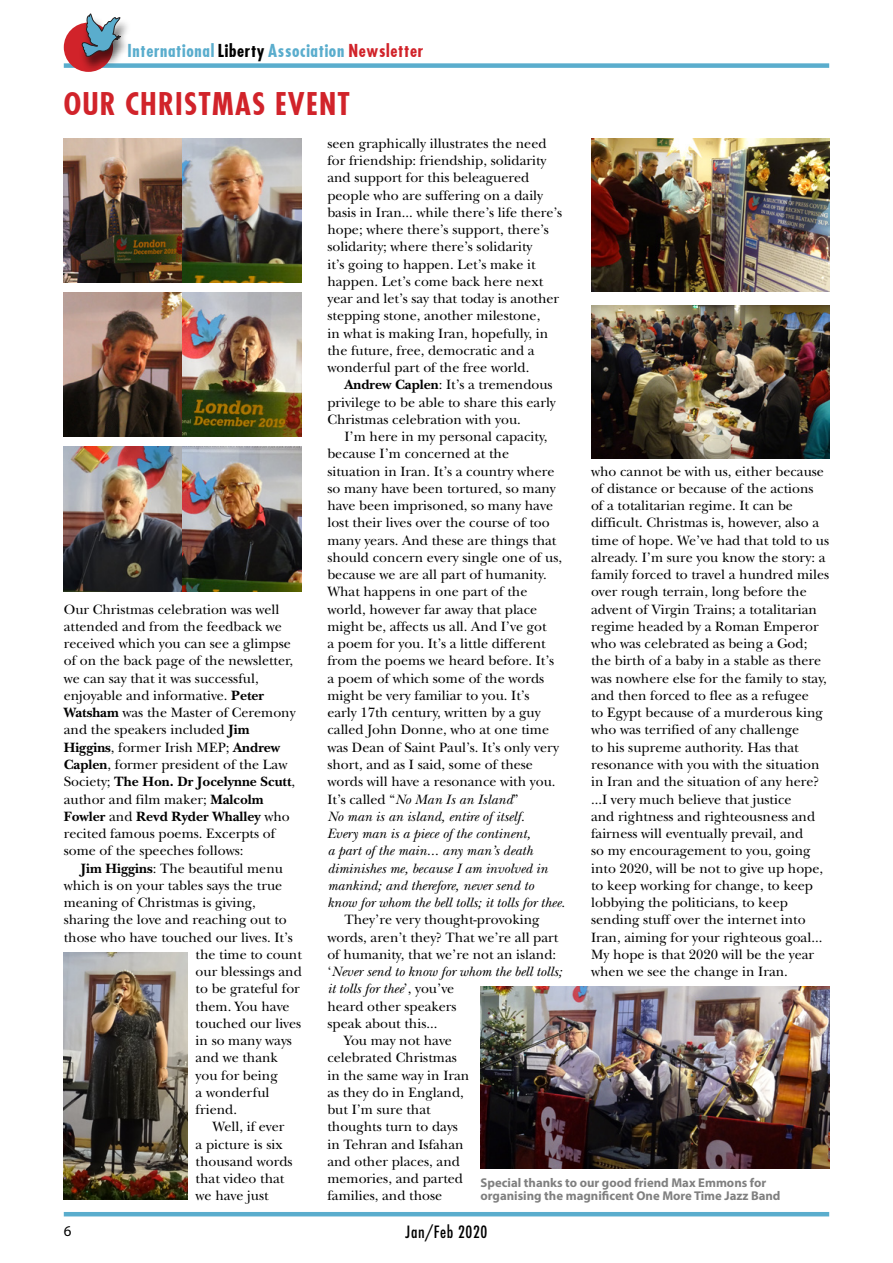
<style>
.page{position:relative;width:893px;height:1263px;background:#fff}
.page>*{position:absolute;margin:0;border:0;box-sizing:border-box;transform-origin:0 0}
._01_Headline_Unalign{font:700 condensed 30px "Futura";letter-spacing:.04em;color:#d1232a}
.t1{font:700 condensed 17.1px "Futura";letter-spacing:.04em;color:#5aadcd}
.t2{font:500 condensed 16.5px "Futura";letter-spacing:.04em;color:#000}
.t3{font:15px "Myriad Pro";color:#000}
._03_BODY_no_hyphenat{font:14.1px/17.2px "New Baskerville Std";color:#000}
._03_BODY_First_Para{font:14.1px/17.2px "New Baskerville Std";color:#000}
._03_BODY_First_Para-2{font:italic 14.1px/17.2px "New Baskerville Std";color:#000}
.Caption_8_5_9{font:700 12.75px/13.5px "Myriad Pro";color:#808080}
.s1{color:#000}
.s2{color:#d1232a}
.s3{font-weight:700}
.s4{font-style:italic}
</style>
<div class="page">
<div style="left:64px;top:63px;width:765px;height:5px;background:#5aadcd"></div>
<div style="left:64px;top:23px;width:49px;height:49px;background:#d1232a;border-radius:50%"></div>
<div style="left:79px;top:15px;width:52px;height:58px;background:#000;opacity:.61"></div>
<svg style="left:81px;top:14px;width:40px;height:43px"></svg>
<hr style="left:64px;top:1212px;width:765px;height:4px;background:#5aadcd">
<img style="left:591px;top:138px;width:238px;height:153px">
<img style="left:591px;top:305px;width:238px;height:153px">
<img style="left:64px;top:138px;width:238px;height:145px">
<img style="left:64px;top:292px;width:238px;height:145px">
<img style="left:64px;top:446px;width:238px;height:145px">
<img style="left:64px;top:952px;width:123px;height:247px">
<img style="left:480px;top:986px;width:349px;height:183px">
<p class="t1" style="left:127px;top:40px;width:297px">International <span class="s1">Liberty</span> Association <span class="s2">Newsletter</span></p>
<p class="_01_Headline_Unalign" style="left:64px;top:85px;width:288px">OUR CHRISTMAS EVENT</p>
<p class="_03_BODY_First_Para" style="left:64px;top:601px;width:233px">Our Christmas celebration was well attended and from the feedback we received which you can see a glimpse of on the back page of the newsletter, we can say that it was successful, enjoyable and informative. <span class="s3">Peter Watsham</span> was the Master of Ceremony and the speakers included <span class="s3">Jim Higgins</span>, former Irish MEP; <span class="s3">Andrew Caplen</span>, former president of the Law Society; <span class="s3">The Hon. Dr Jocelynne Scutt</span>, author and film maker; <span class="s3">Malcolm Fowler</span> and <span class="s3">Revd Ryder Whalley</span> who recited famous poems. Excerpts of some of the speeches follows:</p>
<p class="_03_BODY_no_hyphenat" style="left:81px;top:859px;width:204px"><span class="s3">Jim Higgins</span>: The beautiful menu</p>
<p class="_03_BODY_no_hyphenat" style="left:64px;top:877px;width:220px">which is on your tables says the true</p>
<p class="_03_BODY_no_hyphenat" style="left:64px;top:894px;width:194px">meaning of Christmas is giving,</p>
<p class="_03_BODY_no_hyphenat" style="left:64px;top:911px;width:225px">sharing the love and reaching out to</p>
<p class="_03_BODY_no_hyphenat" style="left:64px;top:928px;width:230px">those who have touched our lives. It’s</p>
<p class="_03_BODY_no_hyphenat" style="left:196px;top:946px;width:108px">the time to count</p>
<p class="_03_BODY_no_hyphenat" style="left:196px;top:963px;width:108px">our blessings and</p>
<p class="_03_BODY_no_hyphenat" style="left:196px;top:980px;width:106px">to be grateful for</p>
<p class="_03_BODY_no_hyphenat" style="left:196px;top:997px;width:96px">them. You have</p>
<p class="_03_BODY_no_hyphenat" style="left:196px;top:1015px;width:107px">touched our lives</p>
<p class="_03_BODY_no_hyphenat" style="left:196px;top:1032px;width:98px">in so many ways</p>
<p class="_03_BODY_no_hyphenat" style="left:196px;top:1049px;width:84px">and we thank</p>
<p class="_03_BODY_no_hyphenat" style="left:196px;top:1066px;width:84px">you for being</p>
<p class="_03_BODY_no_hyphenat" style="left:196px;top:1084px;width:75px">a wonderful</p>
<p class="_03_BODY_no_hyphenat" style="left:196px;top:1101px;width:43px">friend.</p>
<p class="_03_BODY_no_hyphenat" style="left:196px;top:1118px;width:99px;text-indent:17px">Well, if ever a picture is six thousand words that video that we have just</p>
<p class="_03_BODY_no_hyphenat" style="left:327px;top:135px;width:236px">seen graphically illustrates the need for friendship: friendship, solidarity and support for this beleaguered people who are suffering on a daily basis in Iran... while there’s life there’s hope; where there’s support, there’s solidarity; where there’s solidarity<br>it’s going to happen. Let’s make it happen. Let’s come back here next year and let’s say that today is another stepping stone, another milestone,<br>in what is making Iran, hopefully, in the future, free, democratic and a wonderful part of the free world.</p>
<p class="_03_BODY_no_hyphenat" style="left:327px;top:376px;width:230px;text-indent:17px"><span class="s3">Andrew Caplen</span>: It’s a tremendous privilege to be able to share this early<br>Christmas celebration with you.</p>
<p class="_03_BODY_no_hyphenat" style="left:327px;top:428px;width:236px;text-indent:17px">I’m here in my personal capacity, because I’m concerned at the situation in Iran. It’s a country where so many have been tortured, so many have been imprisoned, so many have lost their lives over the course of too many years. And these are things that should concern every single one of us, because we are all part of humanity.<br>What happens in one part of the world, however far away that place might be, affects us all. And I’ve got<br>a poem for you. It’s a little different from the poems we heard before. It’s a poem of which some of the words might be very familiar to you. It’s early 17th century, written by a guy called John Donne, who at one time was Dean of Saint Paul’s. It’s only very short, and as I said, some of these words will have a resonance with you.<br>It’s called “<span class="s4">No Man Is an Island</span>”</p>
<p class="_03_BODY_First_Para-2" style="left:327px;top:808px;width:199px">No man is an island, entire of itself.</p>
<p class="_03_BODY_First_Para-2" style="left:327px;top:825px;width:239px">Every man is a piece of the continent,<br>a part of the main... any man’s death diminishes me, because I am involved in mankind; and therefore, never send to know for whom the bell tolls; it tolls for thee.</p>
<p class="_03_BODY_no_hyphenat" style="left:327px;top:911px;width:236px;text-indent:17px">They’re very thought-provoking words, aren’t they? That we’re all part of humanity, that we’re not an island: ‘<span class="s4">Never send to know for whom the bell tolls; it tolls for thee</span>’, you’ve<br>heard other speakers<br>speak about this...</p>
<p class="_03_BODY_no_hyphenat" style="left:327px;top:1032px;width:143px;text-indent:17px">You may not have celebrated Christmas in the same way in Iran as they do in England, but I’m sure that thoughts turn to days in Tehran and Isfahan and other places, and memories, and parted families, and those</p>
<p class="_03_BODY_no_hyphenat" style="left:591px;top:463px;width:240px">who cannot be with us, either because of distance or because of the actions of a totalitarian regime. It can be difficult. Christmas is, however, also a time of hope. We’ve had that told to us already. I’m sure you know the story: a family forced to travel a hundred miles over rough terrain, long before the advent of Virgin Trains; a totalitarian regime headed by a Roman Emperor who was celebrated as being a God; the birth of a baby in a stable as there was nowhere else for the family to stay, and then forced to flee as a refugee<br>to Egypt because of a murderous king who was terrified of any challenge<br>to his supreme authority. Has that resonance with you with the situation in Iran and the situation of any here? ...I very much believe that justice<br>and rightness and righteousness and fairness will eventually prevail, and<br>so my encouragement to you, going into 2020, will be not to give up hope, to keep working for change, to keep lobbying the politicians, to keep sending stuff over the internet into Iran, aiming for your righteous goal...<br>My hope is that 2020 will be the year when we see the change in Iran.</p>
<p class="Caption_8_5_9" style="left:480px;top:1175px;width:302px">Special thanks to our good friend Max Emmons for organising the magnificent One More Time Jazz Band</p>
<p class="t3" style="left:64px;top:1222px;width:9px">6</p>
<p class="t2" style="left:406px;top:1222px;width:83px">Jan/Feb 2020</p>
</div>
